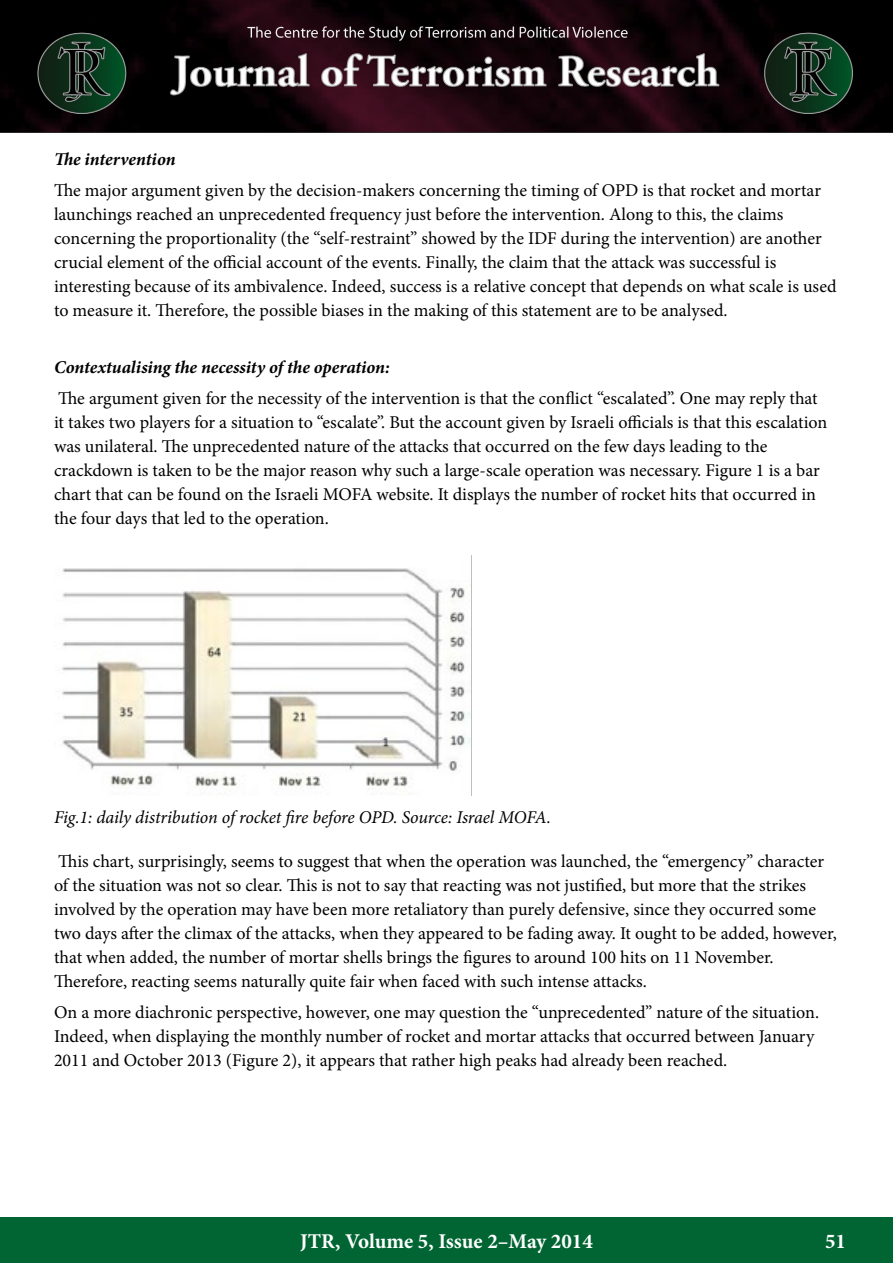
<style>
.page{position:relative;width:893px;height:1263px;background:#fff}
.page>*{position:absolute;margin:0;border:0;box-sizing:border-box;transform-origin:0 0}
.t1{font:700 21px "Minion Pro";color:#fff}
.t2{font:18px/24px "Minion Pro";color:#000}
.t3{font:italic 18px "Minion Pro";letter-spacing:-.01em;color:#000}
.t4{font:italic 700 18px "Minion Pro";letter-spacing:-.005em;color:#000}
</style>
<div class="page">
<div style="left:0;top:1217px;width:893px;height:46px;background:#006533"></div>
<img style="left:0;top:0;width:893px;height:133px">
<img style="left:62px;top:555px;width:410px;height:240px">
<p class="t4" style="left:54px;top:146px;width:123px">The intervention</p>
<p class="t2" style="left:54px;top:178px;width:784px">The major argument given by the decision-makers concerning the timing of OPD is that rocket and mortar launchings reached an unprecedented frequency just before the intervention. Along to this, the claims concerning the proportionality (the “self-restraint” showed by the IDF during the intervention) are another crucial element of the official account of the events. Finally, the claim that the attack was successful is interesting because of its ambivalence. Indeed, success is a relative concept that depends on what scale is used to measure it. Therefore, the possible biases in the making of this statement are to be analysed.</p>
<p class="t4" style="left:54px;top:355px;width:337px">Contextualising the necessity of the operation:</p>
<p class="t2" style="left:54px;top:387px;width:775px">The argument given for the necessity of the intervention is that the conflict “escalated”. One may reply that it takes two players for a situation to “escalate”. But the account given by Israeli officials is that this escalation was unilateral. The unprecedented nature of the attacks that occurred on the few days leading to the crackdown is taken to be the major reason why such a large-scale operation was necessary. Figure 1 is a bar chart that can be found on the Israeli MOFA website. It displays the number of rocket hits that occurred in the four days that led to the operation.</p>
<p class="t3" style="left:54px;top:805px;width:499px">Fig.1: daily distribution of rocket fire before OPD. Source: Israel MOFA.</p>
<p class="t2" style="left:54px;top:849px;width:784px">This chart, surprisingly, seems to suggest that when the operation was launched, the “emergency” character of the situation was not so clear. This is not to say that reacting was not justified, but more that the strikes involved by the operation may have been more retaliatory than purely defensive, since they occurred some two days after the climax of the attacks, when they appeared to be fading away. It ought to be added, however, that when added, the number of mortar shells brings the figures to around 100 hits on 11 November.<br>Therefore, reacting seems naturally quite fair when faced with such intense attacks.</p>
<p class="t2" style="left:54px;top:1000px;width:767px">On a more diachronic perspective, however, one may question the “unprecedented” nature of the situation.<br>Indeed, when displaying the monthly number of rocket and mortar attacks that occurred between January<br>2011 and October 2013 (Figure 2), it appears that rather high peaks had already been reached.</p>
<p class="t1" style="left:300px;top:1226px;width:294px">JTR, Volume 5, Issue 2–May 2014</p>
<p class="t1" style="left:825px;top:1226px;width:22px">51</p>
</div>
